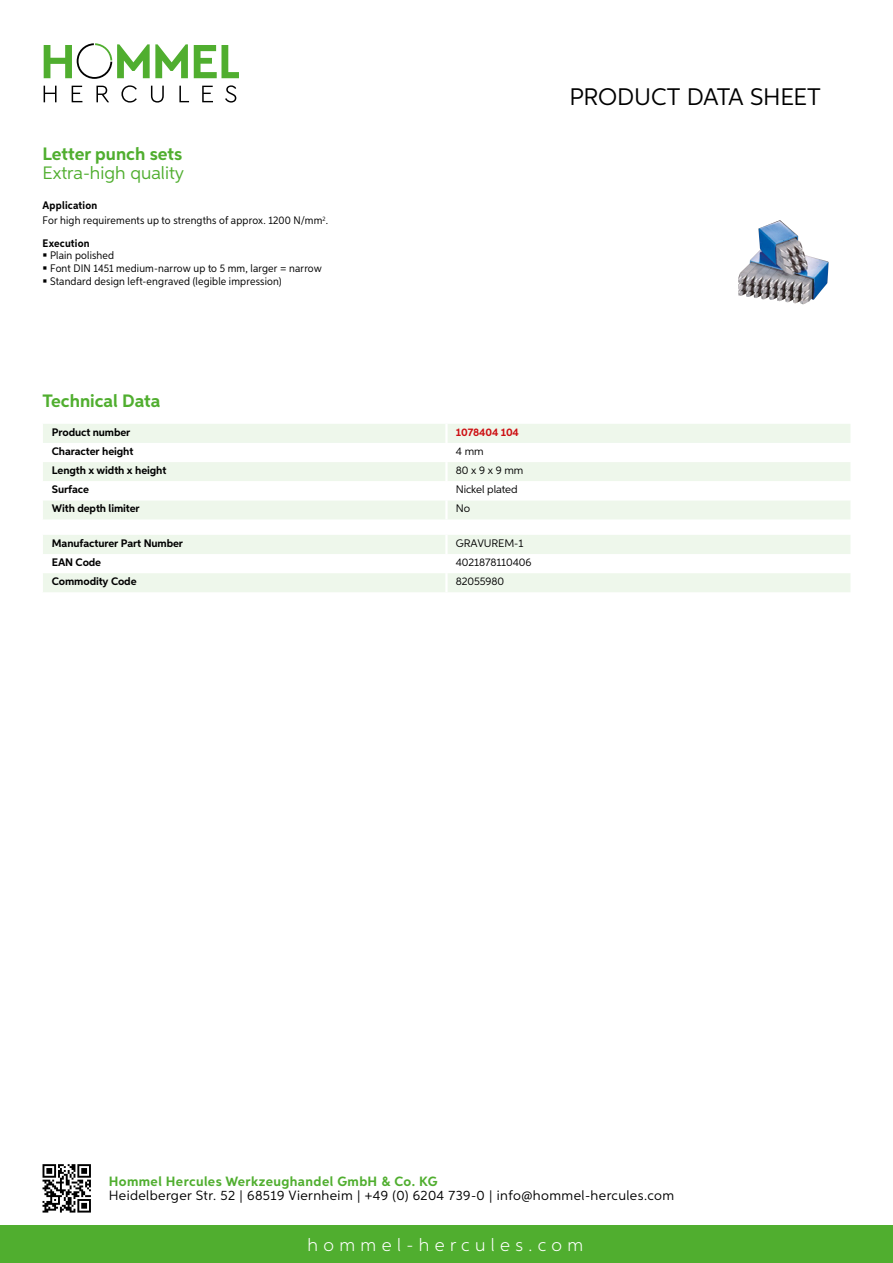
<style>
.page{position:relative;width:893px;height:1263px;background:#fff}
.page>*{position:absolute;margin:0;border:0;box-sizing:border-box;transform-origin:0 0}
.t1{font:24px "Aspira";letter-spacing:-.01em;color:#000}
.t2{font:700 18px "Aspira";color:#50ae2f}
.t3{font:300 18px "Aspira";letter-spacing:.3em;color:#fff}
.t4{font:18px "Aspira";color:#50ae2f}
.t5{font:13.5px "Aspira";letter-spacing:.03em;color:#000}
.t6{font:700 13.5px "Aspira";letter-spacing:.03em;color:#50ae2f}
.t7{font:10.95px/12.8px "Aspira Nar";letter-spacing:.015em;color:#000}
.t8{font:700 10.95px "Aspira";letter-spacing:-.01em;color:#000}
.t9{font:10.95px "Aspira";letter-spacing:-.01em;color:#000}
.t10{font:700 10.95px "Aspira";letter-spacing:-.01em;color:#cd1013}
.t11{font:700 10.95px "Aspira Nar";letter-spacing:.015em;color:#000}
.s1{font-weight:700}
</style>
<div class="page">
<div style="left:0;top:1226px;width:893px;height:37px;background:#50ae2f"></div>
<svg style="left:43px;top:1164px;width:48px;height:48px"></svg>
<svg style="left:194px;top:45px;width:45px;height:33px"></svg>
<svg style="left:44px;top:43px;width:144px;height:36px"></svg>
<svg style="left:44px;top:86px;width:13px;height:16px"></svg>
<svg style="left:72px;top:86px;width:10px;height:16px"></svg>
<svg style="left:96px;top:86px;width:13px;height:16px"></svg>
<svg style="left:121px;top:85px;width:16px;height:18px"></svg>
<svg style="left:151px;top:86px;width:13px;height:17px"></svg>
<svg style="left:179px;top:86px;width:10px;height:16px"></svg>
<svg style="left:202px;top:86px;width:11px;height:16px"></svg>
<svg style="left:225px;top:85px;width:11px;height:18px"></svg>
<div style="left:43px;top:424px;width:807px;height:95px;background:#eef7eb"></div>
<svg style="left:43px;top:443px;width:807px;height:57px"></svg>
<hr style="left:445px;top:424px;width:3px;height:19px;background:#fff">
<hr style="left:445px;top:443px;width:3px;height:19px;background:#fff">
<hr style="left:445px;top:462px;width:3px;height:19px;background:#fff">
<hr style="left:445px;top:481px;width:3px;height:19px;background:#fff">
<hr style="left:445px;top:500px;width:3px;height:19px;background:#fff">
<svg style="left:43px;top:535px;width:807px;height:57px"></svg>
<hr style="left:445px;top:573px;width:3px;height:19px;background:#fff">
<img style="left:738px;top:220px;width:91px;height:84px">
<h2 class="t2" style="left:43px;top:142px;width:141px">Letter punch sets</h2>
<h2 class="t4" style="left:43px;top:162px;width:143px">Extra-high quality</h2>
<p class="t7" style="left:43px;top:198px;width:287px;line-height:15.1px"><span class="s1">Application<br></span>For high requirements up to strengths of approx. 1200 N/mm<sup>2</sup>.</p>
<p class="t11" style="left:43px;top:236px;width:49px">Execution</p>
<p class="t7" style="left:50px;top:249px;width:273px">Plain polished<br>Font DIN 1451 medium-narrow up to 5 mm, larger = narrow<br>Standard design left-engraved (legible impression)</p>
<h1 class="t1" style="left:569px;top:82px;width:253px">Product data sh eet</h1>
<h2 class="t2" style="left:43px;top:390px;width:120px">Technical Data</h2>
<p class="t8" style="left:52px;top:425px;width:80px">Product number</p>
<p class="t10" style="left:456px;top:425px;width:65px">1078404 104</p>
<p class="t8" style="left:52px;top:444px;width:83px">Character height</p>
<p class="t9" style="left:456px;top:444px;width:29px">4 mm</p>
<p class="t8" style="left:52px;top:463px;width:116px">Length x width x height</p>
<p class="t9" style="left:456px;top:464px;width:69px">80 x 9 x 9 mm</p>
<p class="t8" style="left:52px;top:483px;width:39px">Surface</p>
<p class="t9" style="left:456px;top:483px;width:63px">Nickel plated</p>
<p class="t8" style="left:52px;top:502px;width:89px">With depth limiter</p>
<p class="t9" style="left:456px;top:502px;width:16px">No</p>
<p class="t8" style="left:52px;top:536px;width:133px">Manufacturer Part Number</p>
<p class="t9" style="left:456px;top:536px;width:36px">GRAVURE</p>
<p class="t9" style="left:504px;top:536px;width:20px">M-1</p>
<p class="t8" style="left:52px;top:555px;width:51px">EAN Code</p>
<p class="t9" style="left:456px;top:555px;width:77px">4021878110406</p>
<p class="t8" style="left:52px;top:575px;width:86px">Commodity Code</p>
<p class="t9" style="left:456px;top:575px;width:50px">82055980</p>
<p class="t6" style="left:109px;top:1172px;width:330px">Hommel Hercules Werkzeughandel GmbH &amp; Co. KG</p>
<p class="t5" style="left:109px;top:1187px;width:567px">Heidelberger Str. 52 | 68519 Viernheim | +49 (0) 6204 739-0 | info@hommel-hercules.com</p>
<h2 class="t3" style="left:307px;top:1234px;width:277px">hommel-hercules.com</h2>
</div>
